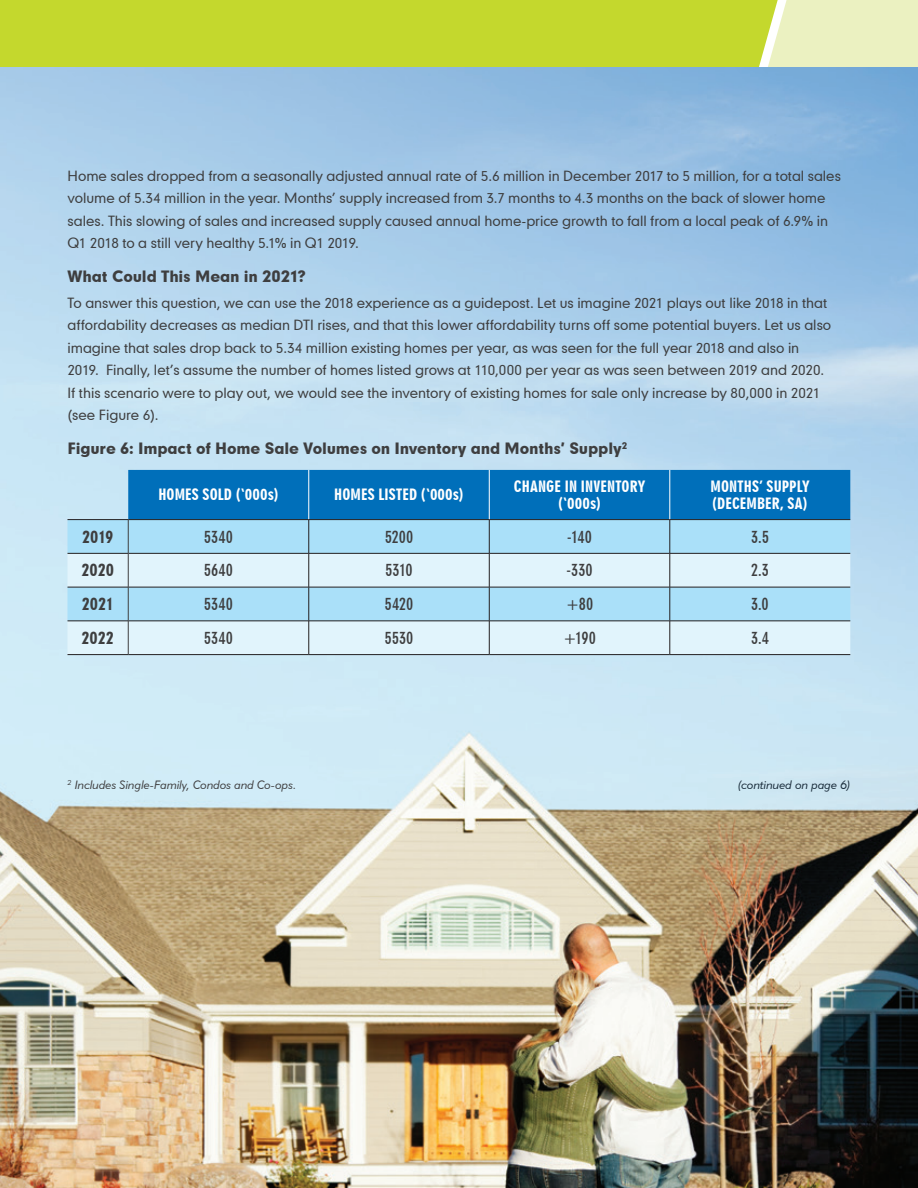
<style>
.page{position:relative;width:918px;height:1188px;background:#fff}
.page>*{position:absolute;margin:0;border:0;box-sizing:border-box;transform-origin:0 0}
.t1{font:16.5px "Geometric 706 BT Bold Condensed B";letter-spacing:.005em;color:#3e3e3f}
.t2{font:16.5px "Geometric 706 BT Black Condensed B";letter-spacing:-.01em;color:#3e3e3f}
.t3{font:15px/17.2px "Geometric 706 BT Black Condensed B";letter-spacing:.005em;color:#fff;text-align:center}
.t4{font:15px "Geometric 706 BT Black B";letter-spacing:-.01em;color:#3e3e3f}
.t5{font:13.5px/22.5px "Geometric 706 BT Medium B";letter-spacing:-.005em;color:#3e3e3f}
.t6{font:12px "Geometric 415 BT Lite Italic A";color:#3e3e3f}
.t7{font:12px "Geometric 415 BT Lite Italic A";letter-spacing:.005em;color:#172938}
</style>
<div class="page">
<div style="left:0;top:0;width:768px;height:68px;background:#c4d82d"></div>
<svg style="left:768px;top:0;width:150px;height:68px;background:#e9f0c1"></svg>
<img style="left:0;top:68px;width:918px;height:1120px">
<div style="left:128px;top:470px;width:722px;height:49px;background:#006fba"></div>
<div style="left:68px;top:520px;width:782px;height:33px;background:#aae0f9"></div>
<svg style="left:68px;top:554px;width:782px;height:100px;background:#cceaf8"></svg>
<hr style="left:309px;top:520px;width:1px;height:33px;background:#231f20">
<hr style="left:489px;top:520px;width:1px;height:33px;background:#231f20">
<hr style="left:670px;top:520px;width:1px;height:33px;background:#231f20">
<hr style="left:309px;top:554px;width:1px;height:33px;background:#231f20">
<hr style="left:489px;top:554px;width:1px;height:33px;background:#231f20">
<hr style="left:670px;top:554px;width:1px;height:33px;background:#231f20">
<hr style="left:309px;top:587px;width:1px;height:34px;background:#231f20">
<hr style="left:489px;top:587px;width:1px;height:34px;background:#231f20">
<hr style="left:670px;top:587px;width:1px;height:34px;background:#231f20">
<hr style="left:309px;top:621px;width:1px;height:33px;background:#231f20">
<hr style="left:489px;top:621px;width:1px;height:33px;background:#231f20">
<hr style="left:670px;top:621px;width:1px;height:33px;background:#231f20">
<hr style="left:309px;top:470px;width:1px;height:49px;background:#fff">
<hr style="left:489px;top:470px;width:1px;height:49px;background:#fff">
<hr style="left:670px;top:470px;width:1px;height:49px;background:#fff">
<hr style="left:68px;top:519px;width:60px;height:1px;background:#231f20">
<hr style="left:128px;top:519px;width:181px;height:1px;background:#231f20">
<hr style="left:309px;top:519px;width:180px;height:1px;background:#231f20">
<hr style="left:489px;top:519px;width:181px;height:1px;background:#231f20">
<hr style="left:670px;top:519px;width:180px;height:1px;background:#231f20">
<hr style="left:68px;top:553px;width:60px;height:1px;background:#231f20">
<hr style="left:128px;top:553px;width:181px;height:1px;background:#231f20">
<hr style="left:309px;top:553px;width:180px;height:1px;background:#231f20">
<hr style="left:489px;top:553px;width:181px;height:1px;background:#231f20">
<hr style="left:670px;top:553px;width:180px;height:1px;background:#231f20">
<hr style="left:68px;top:587px;width:60px;height:1px;background:#231f20">
<hr style="left:128px;top:587px;width:181px;height:1px;background:#231f20">
<hr style="left:309px;top:587px;width:180px;height:1px;background:#231f20">
<hr style="left:489px;top:587px;width:181px;height:1px;background:#231f20">
<hr style="left:670px;top:587px;width:180px;height:1px;background:#231f20">
<hr style="left:68px;top:621px;width:60px;height:1px;background:#231f20">
<hr style="left:128px;top:621px;width:181px;height:1px;background:#231f20">
<hr style="left:309px;top:621px;width:180px;height:1px;background:#231f20">
<hr style="left:489px;top:621px;width:181px;height:1px;background:#231f20">
<hr style="left:670px;top:621px;width:180px;height:1px;background:#231f20">
<hr style="left:68px;top:654px;width:60px;height:1px;background:#231f20">
<hr style="left:128px;top:654px;width:181px;height:1px;background:#231f20">
<hr style="left:309px;top:654px;width:180px;height:1px;background:#231f20">
<hr style="left:489px;top:654px;width:181px;height:1px;background:#231f20">
<hr style="left:670px;top:654px;width:180px;height:1px;background:#231f20">
<hr style="left:128px;top:520px;width:1px;height:33px;background:#3e3e3f">
<hr style="left:128px;top:553px;width:1px;height:34px;background:#3e3e3f">
<hr style="left:128px;top:587px;width:1px;height:34px;background:#3e3e3f">
<hr style="left:128px;top:621px;width:1px;height:33px;background:#3e3e3f">
<p class="t5" style="left:68px;top:164px;width:775px">Home sales dropped from a seasonally adjusted annual rate of 5.6 million in December 2017 to 5 million, for a total sales volume of 5.34 million in the year. Months’ supply increased from 3.7 months to 4.3 months on the back of slower home sales. This slowing of sales and increased supply caused annual home-price growth to fall from a local peak of 6.9% in Q1 2018 to a still very healthy 5.1% in Q1 2019.</p>
<p class="t4" style="left:68px;top:266px;width:240px">What Could This Mean in 2021?</p>
<p class="t5" style="left:68px;top:291px;width:765px">To answer this question, we can use the 2018 experience as a guidepost. Let us imagine 2021 plays out like 2018 in that affordability decreases as median DTI rises, and that this lower affordability turns off some potential buyers. Let us also imagine that sales drop back to 5.34 million existing homes per year, as was seen for the full year 2018 and also in 2019. Finally, let’s assume the number of homes listed grows at 110,000 per year as was seen between 2019 and 2020.<br>If this scenario were to play out, we would see the inventory of existing homes for sale only increase by 80,000 in 2021 (see Figure 6).</p>
<p class="t4" style="left:68px;top:438px;width:561px">Figure 6: Impact of Home Sale Volumes on Inventory and Months’ Supply<sup>2</sup></p>
<p class="t3" style="left:158px;top:486px;width:122px">HOMES SOLD (‘000s)</p>
<p class="t3" style="left:334px;top:486px;width:131px">HOMES LISTED (‘000s)</p>
<p class="t3" style="left:514px;top:478px;width:133px">CHANGE IN INVENTORY (‘000s)</p>
<p class="t3" style="left:711px;top:478px;width:100px;text-align:left">MONTHS’ SUPPLY (DECEMBER, SA)</p>
<p class="t2" style="left:82px;top:527px;width:33px">2019</p>
<p class="t1" style="left:204px;top:527px;width:31px">5340</p>
<p class="t1" style="left:385px;top:527px;width:30px">5200</p>
<p class="t1" style="left:567px;top:527px;width:27px">-140</p>
<p class="t1" style="left:751px;top:527px;width:19px">3.5</p>
<p class="t2" style="left:82px;top:560px;width:34px">2020</p>
<p class="t1" style="left:204px;top:561px;width:31px">5640</p>
<p class="t1" style="left:385px;top:561px;width:29px">5310</p>
<p class="t1" style="left:566px;top:561px;width:28px">-330</p>
<p class="t1" style="left:751px;top:561px;width:19px">2.3</p>
<p class="t2" style="left:82px;top:594px;width:34px">2021</p>
<p class="t1" style="left:204px;top:594px;width:31px">5340</p>
<p class="t1" style="left:385px;top:594px;width:30px">5420</p>
<p class="t1" style="left:566px;top:594px;width:29px">+80</p>
<p class="t1" style="left:751px;top:594px;width:19px">3.0</p>
<p class="t2" style="left:82px;top:628px;width:34px">2022</p>
<p class="t1" style="left:204px;top:628px;width:31px">5340</p>
<p class="t1" style="left:385px;top:628px;width:30px">5530</p>
<p class="t1" style="left:563px;top:628px;width:34px">+190</p>
<p class="t1" style="left:751px;top:628px;width:19px">3.4</p>
<p class="t6" style="left:68px;top:777px;width:231px"><sup>2</sup> Includes Single-Family, Condos and Co-ops.</p>
<p class="t7" style="left:738px;top:777px;width:114px">(continued on page 6)</p>
</div>
